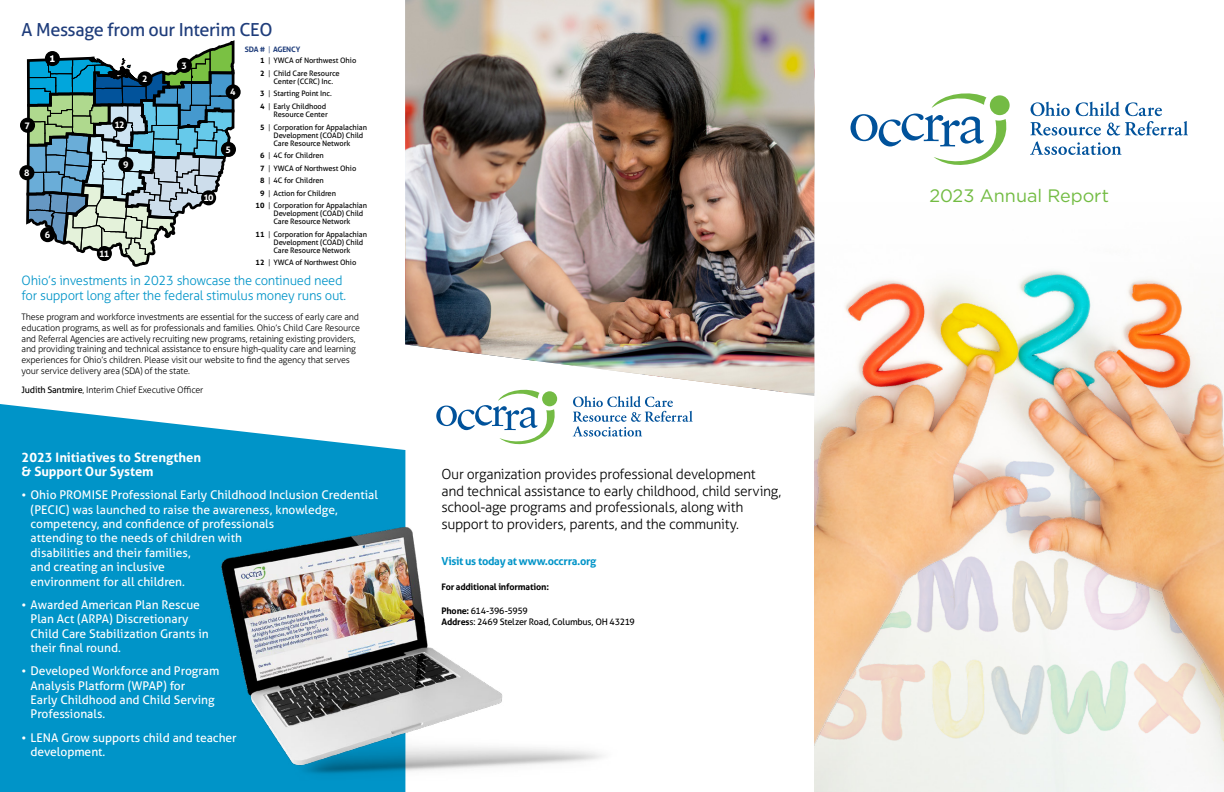
<style>
.page{position:relative;width:1224px;height:792px;background:#fff}
.page>*{position:absolute;margin:0;border:0;box-sizing:border-box;transform-origin:0 0}
.t1{font:18px "Aller";letter-spacing:-.02em;color:#1f3d7b}
.t2{font:18px "Gotham";letter-spacing:-.005em;color:#73bc43}
.t3{font:300 14px/16.8px "Aller";letter-spacing:-.025em;color:#000}
.t4{font:300 13px/15px "Aller";letter-spacing:-.02em;color:#0094c8}
.t5{font:700 13px/14px "Aller";color:#fff}
.t6{font:12px/14.4px "Aller";color:#fff}
.t7{font:700 11px "Aller";letter-spacing:-.025em;color:#0094c8}
.t8{font:700 9.2px "Aller";color:#fff}
.t9{font:300 9px/10.8px "Aller";letter-spacing:-.02em;color:#000}
.t10{font:9px/10.8px "Aller";letter-spacing:-.025em;color:#000}
.t11{font:700 9px "Aller";letter-spacing:-.02em;color:#000}
.t12{font:7.5px/12.5px "Aller";letter-spacing:-.01em;color:#000}
.t13{font:700 7.5px "Aller";letter-spacing:-.02em;color:#1f3d7b}
.s1{font-weight:300}
.s2{font-weight:700}
.s3{font-weight:400}
</style>
<div class="page">
<img style="left:814px;top:203px;width:410px;height:589px">
<svg style="left:0;top:404px;width:405px;height:388px;background:#149ccc"></svg>
<img style="left:814px;top:431px;width:410px;height:342px">
<svg style="left:573px;top:396px;width:120px;height:41px"></svg>
<svg style="left:436px;top:396px;width:122px;height:48px"></svg>
<svg style="left:1030px;top:102px;width:158px;height:53px"></svg>
<svg style="left:850px;top:93px;width:160px;height:72px"></svg>
<img style="left:405px;top:0;width:409px;height:393px">
<img style="left:218px;top:523px;width:384px;height:258px">
<svg style="left:25px;top:40px;width:211px;height:227px"></svg>
<div style="left:139px;top:73px;width:12px;height:12px;background:#000;border-radius:50%"></div>
<div style="left:137px;top:71px;width:16px;height:15px;border:3px solid #000;border-radius:50%"></div>
<div style="left:178px;top:59px;width:13px;height:13px;background:#000;border-radius:50%"></div>
<div style="left:177px;top:58px;width:15px;height:15px;border:3px solid #000;border-radius:50%"></div>
<div style="left:227px;top:86px;width:12px;height:12px;background:#000;border-radius:50%"></div>
<div style="left:226px;top:84px;width:15px;height:16px;border:3px solid #000;border-radius:50%"></div>
<div style="left:222px;top:143px;width:13px;height:13px;background:#000;border-radius:50%"></div>
<div style="left:221px;top:142px;width:15px;height:15px;border:3px solid #000;border-radius:50%"></div>
<div style="left:41px;top:228px;width:13px;height:13px;background:#000;border-radius:50%"></div>
<div style="left:40px;top:227px;width:15px;height:15px;border:3px solid #000;border-radius:50%"></div>
<div style="left:21px;top:119px;width:13px;height:12px;background:#000;border-radius:50%"></div>
<div style="left:20px;top:118px;width:15px;height:15px;border:3px solid #000;border-radius:50%"></div>
<div style="left:21px;top:167px;width:12px;height:12px;background:#000;border-radius:50%"></div>
<div style="left:19px;top:165px;width:15px;height:15px;border:3px solid #000;border-radius:50%"></div>
<div style="left:120px;top:158px;width:12px;height:13px;background:#000;border-radius:50%"></div>
<div style="left:118px;top:157px;width:15px;height:15px;border:3px solid #000;border-radius:50%"></div>
<div style="left:202px;top:192px;width:13px;height:12px;background:#000;border-radius:50%"></div>
<div style="left:201px;top:190px;width:15px;height:15px;border:3px solid #000;border-radius:50%"></div>
<div style="left:98px;top:247px;width:13px;height:13px;background:#000;border-radius:50%"></div>
<div style="left:97px;top:246px;width:15px;height:15px;border:3px solid #000;border-radius:50%"></div>
<div style="left:114px;top:118px;width:12px;height:12px;background:#000;border-radius:50%"></div>
<div style="left:112px;top:117px;width:15px;height:15px;border:3px solid #000;border-radius:50%"></div>
<h1 class="t1" style="left:22px;top:18px;width:252px">A Message from our Interim CEO</h1>
<p class="t8" style="left:50px;top:53px;width:7px">1</p>
<p class="t8" style="left:25px;top:119px;width:7px">7</p>
<p class="t8" style="left:24px;top:167px;width:7px">8</p>
<p class="t8" style="left:45px;top:229px;width:7px">6</p>
<p class="t8" style="left:142px;top:73px;width:7px">2</p>
<p class="t8" style="left:115px;top:118px;width:12px">12</p>
<p class="t8" style="left:123px;top:159px;width:7px">9</p>
<p class="t8" style="left:99px;top:248px;width:11px">11</p>
<p class="t8" style="left:182px;top:60px;width:7px">3</p>
<p class="t8" style="left:203px;top:192px;width:12px">10</p>
<p class="t8" style="left:230px;top:86px;width:7px">4</p>
<p class="t8" style="left:226px;top:144px;width:7px">5</p>
<p class="t13" style="left:245px;top:44px;width:57px">SDA # <span class="s1">|</span> AGENCY</p>
<p class="t12" style="left:260px;top:55px;width:98px"><span class="s2">1</span> <span class="s1">|</span> YWCA of Northwest Ohio<br><span class="s2">2</span> <span class="s1">|</span> Child Care Resource</p>
<p class="t12" style="left:260px;top:75px;width:75px;text-indent:13px">Center (CCRC) Inc.<br><span class="s2">3</span> <span class="s1">|</span> Starting Point Inc.<br><span class="s2">4</span> <span class="s1">|</span> Early Childhood</p>
<p class="t12" style="left:260px;top:108px;width:108px;text-indent:13px">Resource Center<br><span class="s2">5</span> <span class="s1">|</span> Corporation for Appalachian</p>
<p class="t12" style="left:273px;top:131px;width:91px;line-height:8px">Development (COAD) Child<br>Care Resource Network</p>
<p class="t12" style="left:260px;top:149px;width:65px"><span class="s2">6</span> <span class="s1">|</span> 4C for Children</p>
<p class="t12" style="left:260px;top:162px;width:98px"><span class="s2">7</span> <span class="s1">|</span> YWCA of Northwest Ohio</p>
<p class="t12" style="left:260px;top:174px;width:65px"><span class="s2">8</span> <span class="s1">|</span> 4C for Children</p>
<p class="t12" style="left:260px;top:187px;width:78px"><span class="s2">9</span> <span class="s1">|</span> Action for Children</p>
<p class="t12" style="left:256px;top:199px;width:113px"><span class="s2">10</span> <span class="s1">|</span> Corporation for Appalachian</p>
<p class="t12" style="left:273px;top:209px;width:91px;line-height:8px">Development (COAD) Child<br>Care Resource Network</p>
<p class="t12" style="left:273px;top:230px;width:95px;line-height:8px;text-indent:-18px"><span class="s2">11</span> <span class="s1">|</span> Corporation for Appalachian<br>Development (COAD) Child<br>Care Resource Network</p>
<p class="t12" style="left:256px;top:256px;width:102px"><span class="s2">12</span> <span class="s1">|</span> YWCA of Northwest Ohio</p>
<p class="t4" style="left:22px;top:273px;width:326px">Ohio’s investments in 2023 showcase the continued need for support long after the federal stimulus money runs out.</p>
<p class="t9" style="left:22px;top:311px;width:340px">These program and workforce investments are essential for the success of early care and education programs, as well as for professionals and families. Ohio’s Child Care Resource and Referral Agencies are actively recruiting new programs, retaining existing providers, and providing training and technical assistance to ensure high-quality care and learning experiences for Ohio’s children. Please visit our website to find the agency that serves your service delivery area (SDA) of the state.</p>
<p class="t9" style="left:22px;top:384px;width:183px"><span class="s3">Judith Santmire</span>, Interim Chief Executive Officer</p>
<p class="t5" style="left:22px;top:450px;width:181px">2023 Initiatives to Strengthen &amp; Support Our System</p>
<p class="t6" style="left:31px;top:488px;width:349px;text-indent:-9px">• Ohio PROMISE Professional Early Childhood Inclusion Credential (PECIC) was launched to raise the awareness, knowledge, competency, and confidence of professionals<br>attending to the needs of children with<br>disabilities and their families,<br>and creating an inclusive<br>environment for all children.</p>
<p class="t6" style="left:31px;top:597px;width:180px;text-indent:-9px">• Awarded American Plan Rescue<br>Plan Act (ARPA) Discretionary<br>Child Care Stabilization Grants in their final round.</p>
<p class="t6" style="left:31px;top:664px;width:190px;text-indent:-9px">• Developed Workforce and Program<br>Analysis Platform (WPAP) for<br>Early Childhood and Child Serving<br>Professionals.</p>
<p class="t6" style="left:31px;top:730px;width:208px;text-indent:-9px">• LENA Grow supports child and teacher development.</p>
<p class="t3" style="left:441px;top:465px;width:342px">Our organization provides professional development and technical assistance to early childhood, child serving, school-age programs and professionals, along with support to providers, parents, and the community.</p>
<p class="t7" style="left:441px;top:555px;width:157px">Visit us today at www.occrra.org</p>
<p class="t11" style="left:441px;top:581px;width:109px">For additional information:</p>
<p class="t10" style="left:441px;top:605px;width:195px"><span class="s2">Phone:</span> 614-396-5959<br><span class="s2">Addres</span>s: 2469 Stelzer Road, Columbus, OH 43219</p>
<h1 class="t2" style="left:929px;top:184px;width:181px">2023 Annual Report</h1>
</div>
